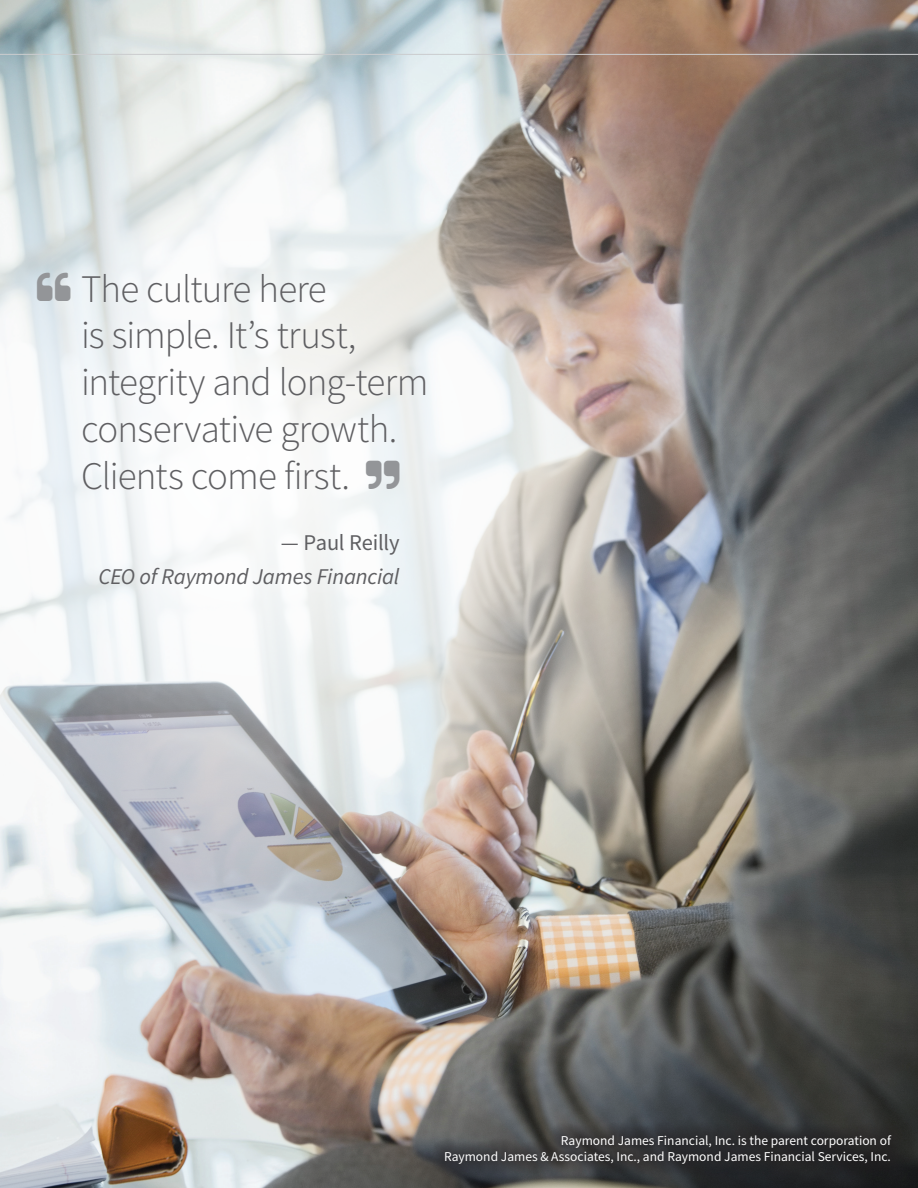
<style>
.page{position:relative;width:918px;height:1188px;background:#fff}
.page>*{position:absolute;margin:0;border:0;box-sizing:border-box;transform-origin:0 0}
.t1{font:300 39px/46.8px "Source Sans Pro";letter-spacing:-.02em;color:#5f5f62}
.t2{font:italic 22.5px "Source Sans Pro";letter-spacing:-.01em;color:#5f5f62}
.t3{font:22.5px "Source Sans Pro";letter-spacing:-.01em;color:#5f5f62}
.t4{font:13.5px/16.2px "Source Sans Pro";color:#fff;text-align:right}
</style>
<div class="page">
<img style="left:0;top:0;width:918px;height:1188px">
<img style="left:0;top:0;width:752px;height:962px">
<hr style="left:0;top:54px;width:918px;height:1px;background:#cbccce">
<svg style="left:59px;top:252px;width:391px;height:261px;fill:#f4f7f8"></svg>
<svg style="left:76px;top:511px;width:347px;height:99px;fill:#f6f8f9"></svg>
<svg style="left:431px;top:1122px;width:474px;height:55px;background:#343537"></svg>
<svg style="left:37px;top:273px;width:34px;height:28px"></svg>
<svg style="left:366px;top:460px;width:34px;height:29px"></svg>
<p class="t1" style="left:81px;top:265px;width:349px">The culture here<br>is simple. It’s trust, integrity and long-term conservative growth.<br>Clients come first.</p>
<p class="t3" style="left:281px;top:528px;width:120px">— Paul Reilly</p>
<p class="t2" style="left:98px;top:562px;width:303px">CEO of Raymond James Financial</p>
<p class="t4" style="left:444px;top:1132px;width:448px">Raymond James Financial, Inc. is the parent corporation of<br>Raymond James &amp; Associates, Inc., and Raymond James Financial Services, Inc.</p>
</div>
